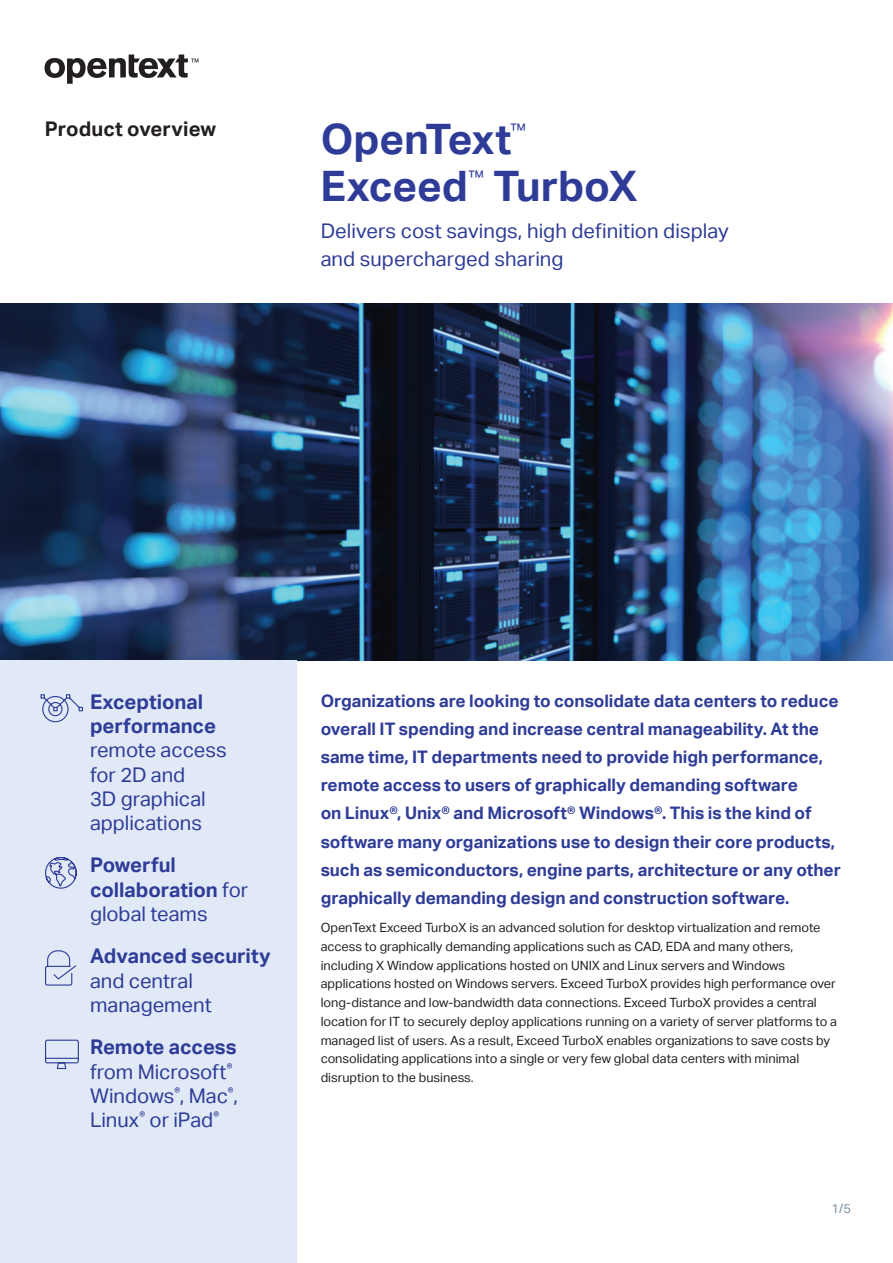
<style>
.page{position:relative;width:893px;height:1263px;background:#fff}
.page>*{position:absolute;margin:0;border:0;box-sizing:border-box;transform-origin:0 0}
.t1{font:700 42px "Aktiv Grotesk";letter-spacing:-.005em;color:#2e3c98}
.t2{font:20.25px/24.3px "Aktiv Grotesk";color:#2e3c98}
.t3{font:700 20.25px/24.3px "Aktiv Grotesk";letter-spacing:-.005em;color:#2e3c98}
.t4{font:700 20.25px "Aktiv Grotesk";color:#231f20}
.t5{font:17.4px "Aktiv Grotesk";color:#2e3c98}
.t6{font:700 17.25px/28px "Aktiv Grotesk";letter-spacing:-.005em;color:#2e3c98}
.t7{font:12.75px/18.8px "Aktiv Grotesk";color:#231f20}
.t8{font:12.75px "Aktiv Grotesk";color:#7f929f}
.s1{font-weight:400}
.s2{font-weight:700}
</style>
<div class="page">
<svg style="left:45px;top:55px;width:153px;height:29px"></svg>
<img style="left:0;top:304px;width:893px;height:356px">
<div style="left:0;top:660px;width:297px;height:603px;background:#e1e9f6"></div>
<svg style="left:45px;top:857px;width:32px;height:32px"></svg>
<svg style="left:45px;top:950px;width:32px;height:36px"></svg>
<svg style="left:45px;top:1039px;width:34px;height:31px"></svg>
<svg style="left:40px;top:694px;width:43px;height:29px"></svg>
<h2 class="t4" style="left:45px;top:117px;width:173px">Product overview</h2>
<h1 class="t1" style="left:321px;top:115px;width:192px">OpenText</h1>
<h3 class="t5" style="left:511px;top:120px;width:17px">™</h3>
<h1 class="t1" style="left:321px;top:162px;width:149px">Exceed</h1>
<h3 class="t5" style="left:468px;top:167px;width:17px">™</h3>
<h1 class="t1" style="left:494px;top:162px;width:145px">TurboX</h1>
<h2 class="t2" style="left:321px;top:217px;width:410px;line-height:28.2px">Delivers cost savings, high definition display and supercharged sharing</h2>
<h2 class="t3" style="left:90px;top:689px;width:128px">Exceptional performance</h2>
<h2 class="t2" style="left:90px;top:738px;width:138px">remote access for 2D and<br>3D graphical applications</h2>
<h2 class="t3" style="left:90px;top:853px;width:160px">Powerful collaboration <span class="s1">for global teams</span></h2>
<h2 class="t3" style="left:90px;top:944px;width:182px">Advanced security</h2>
<h2 class="t2" style="left:90px;top:968px;width:123px">and central management</h2>
<h2 class="t2" style="left:90px;top:1035px;width:149px"><span class="s2">Remote access </span>from Microsoft<sup>®<br></sup>Windows<sup>®</sup>, Mac<sup>®</sup>,<br>Linux<sup>®</sup> or iPad<sup>®</sup></h2>
<p class="t6" style="left:321px;top:687px;width:522px">Organizations are looking to consolidate data centers to reduce overall IT spending and increase central manageability. At the same time, IT departments need to provide high performance, remote access to users of graphically demanding software<br>on Linux®, Unix® and Microsoft® Windows®. This is the kind of software many organizations use to design their core products, such as semiconductors, engine parts, architecture or any other graphically demanding design and construction software.</p>
<p class="t7" style="left:321px;top:918px;width:518px">OpenText Exceed TurboX is an advanced solution for desktop virtualization and remote access to graphically demanding applications such as CAD, EDA and many others, including X Window applications hosted on UNIX and Linux servers and Windows applications hosted on Windows servers. Exceed TurboX provides high performance over long-distance and low-bandwidth data connections. Exceed TurboX provides a central location for IT to securely deploy applications running on a variety of server platforms to a managed list of users. As a result, Exceed TurboX enables organizations to save costs by consolidating applications into a single or very few global data centers with minimal disruption to the business.</p>
<p class="t8" style="left:832px;top:1201px;width:21px">1/5</p>
</div>
